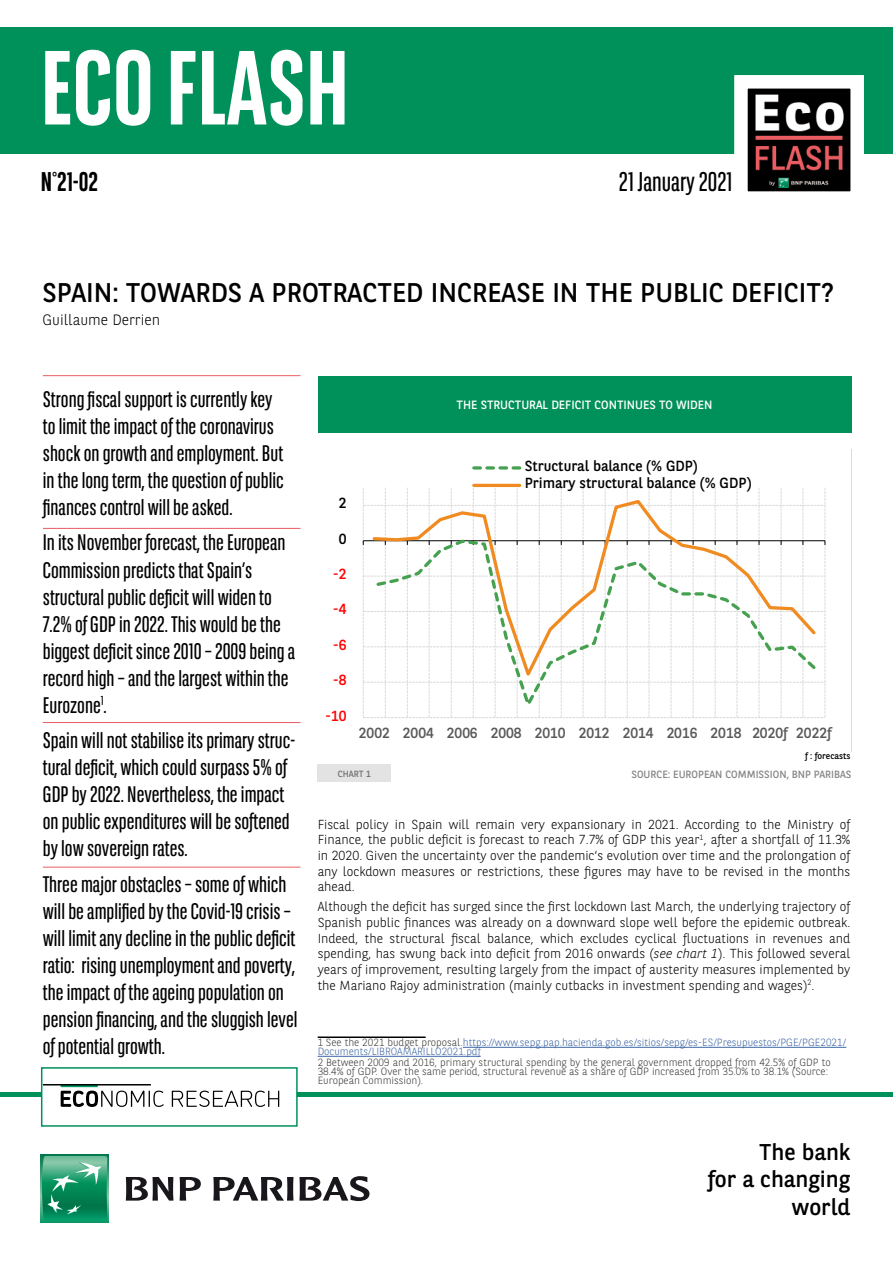
<style>
.page{position:relative;width:893px;height:1263px;background:#fff}
.page>*{position:absolute;margin:0;border:0;box-sizing:border-box;transform-origin:0 0}
.t1{font:700 105px "BNPP Sans Condensed";color:#fff}
.t2{font:27px "BNPP Sans";color:#000}
.t3{font:27px "BNPP Sans Condensed";color:#000}
.t4{font:700 27px "BNPP Sans Condensed";color:#000}
.t5{font:22.8px/27.3px "BNPP Sans";color:#000;text-align:right}
.t6{font:22.5px/27px "BNPP Sans Condensed";color:#000}
.t7{font:300 15px "BNPP Sans";color:#000}
.t8{font:14.7px/17.5px "BNPP Sans";letter-spacing:-.005em;color:#000}
.t9{font:14.7px "BNPP Sans";letter-spacing:-.01em;color:#595959}
.t10{font:14.7px "BNPP Sans";color:#f00}
.t11{font:300 13.05px/15.6px "BNPP Sans";color:#000;text-align:justify}
.t12{font:12px "BNPP Sans";color:#fff}
.t13{font:300 10.5px/9px "BNPP Sans";color:#3c3c3b}
.t14{font:300 10.5px/9px "BNPP Sans";color:#3f68a5}
.t15{font:10.5px "BNPP Sans";color:#878787}
.t16{font:9px "BNPP Sans";color:#000}
.t17{font:9px "BNPP Sans";color:#706f6f}
.s1{font-style:italic}
.s2{color:#3c3c3b}
</style>
<div class="page">
<div style="left:1px;top:27px;width:892px;height:127px;background:#00915b"></div>
<hr style="left:0;top:1093px;width:893px;height:4px;background:#00915b">
<svg style="left:41px;top:1155px;width:68px;height:68px"></svg>
<svg style="left:42px;top:1156px;width:65px;height:64px;background:#35a178"></svg>
<svg style="left:126px;top:1177px;width:47px;height:23px"></svg>
<svg style="left:180px;top:1177px;width:21px;height:23px"></svg>
<svg style="left:213px;top:1176px;width:156px;height:25px"></svg>
<svg style="left:734px;top:75px;width:130px;height:117px;background:#7c7271"></svg>
<div style="left:41px;top:1067px;width:257px;height:60px;background:#fff;border:2px solid #00915b"></div>
<svg style="left:172px;top:1090px;width:107px;height:17px"></svg>
<svg style="left:60px;top:1085px;width:104px;height:22px"></svg>
<hr style="left:43px;top:375px;width:257px;height:1px;background:#eb5c61">
<hr style="left:43px;top:1084px;width:108px;height:1px;background:#000">
<hr style="left:43px;top:528px;width:257px;height:1px;background:#eb5c61">
<hr style="left:43px;top:867px;width:257px;height:1px;background:#eb5c61">
<hr style="left:43px;top:722px;width:257px;height:1px;background:#eb5c61">
<svg style="left:363px;top:488px;width:462px;height:230px"></svg>
<svg style="left:370px;top:538px;width:449px;height:175px"></svg>
<svg style="left:371px;top:498px;width:448px;height:184px"></svg>
<svg style="left:474px;top:466px;width:46px;height:4px"></svg>
<hr style="left:474px;top:484px;width:46px;height:3px;background:#f08b21">
<div style="left:318px;top:376px;width:533px;height:56px;background:#00915b"></div>
<div style="left:318px;top:764px;width:73px;height:18px;background:#e3e3e3"></div>
<hr style="left:318px;top:1036px;width:108px;height:2px;background:#000">
<hr style="left:463px;top:1047px;width:383px;height:1px;background:#3f68a5">
<hr style="left:318px;top:1056px;width:163px;height:1px;background:#3f68a5">
<h1 class="t1" style="left:41px;top:27px;width:310px">ECO FLASH</h1>
<h2 class="t4" style="left:41px;top:166px;width:59px">N°21-02</h2>
<h2 class="t3" style="left:619px;top:165px;width:115px">21 January 2021</h2>
<h2 class="t2" style="left:42px;top:275px;width:793px">SPAIN: TOWARDS A PROTRACTED INCREASE IN THE PUBLIC DEFICIT?</h2>
<p class="t7" style="left:42px;top:309px;width:119px">Guillaume Derrien</p>
<h3 class="t6" style="left:43px;top:385px;width:242px">Strong fiscal support is currently key to limit the impact of the coronavirus shock on growth and employment. But in the long term, the question of public finances control will be asked.</h3>
<p class="t6" style="left:43px;top:529px;width:254px">In its November forecast, the European Commission predicts that Spain’s structural public deficit will widen to 7.2% of GDP in 2022. This would be the biggest deficit since 2010 – 2009 being a record high – and the largest within the Eurozone<sup>1</sup>.</p>
<h3 class="t6" style="left:43px;top:726px;width:254px">Spain will not stabilise its primary struc&shy;tural deficit, which could surpass 5% of GDP by 2022. Nevertheless, the impact on public expenditures will be softened by low sovereign rates.</h3>
<p class="t6" style="left:43px;top:870px;width:256px">Three major obstacles – some of which will be amplified by the Covid-19 crisis – will limit any decline in the public deficit ratio: rising unemployment and poverty, the impact of the ageing population on pension financing, and the sluggish level of potential growth.</p>
<p class="t12" style="left:457px;top:396px;width:257px">THE STRUCTURAL DEFICIT CONTINUES TO WIDEN</p>
<p class="t8" style="left:339px;top:494px;width:9px">2</p>
<p class="t8" style="left:339px;top:529px;width:9px">0</p>
<p class="t10" style="left:333px;top:564px;width:15px">-2</p>
<p class="t10" style="left:333px;top:599px;width:15px">-4</p>
<p class="t10" style="left:333px;top:635px;width:15px">-6</p>
<p class="t10" style="left:333px;top:670px;width:15px">-8</p>
<p class="t10" style="left:325px;top:705px;width:23px">-10</p>
<p class="t8" style="left:525px;top:456px;width:229px">Structural balance (% GDP)<br>Primary structural balance (% GDP)</p>
<p class="t9" style="left:359px;top:723px;width:474px">2002 2004 2006 2008 2010 2012 2014 2016 2018 2020f 2022f</p>
<p class="t16" style="left:805px;top:750px;width:47px">f : forecasts</p>
<p class="t17" style="left:338px;top:767px;width:35px">CHART 1</p>
<p class="t15" style="left:631px;top:767px;width:222px">SOURCE: EUROPEAN COMMISSION, BNP PARIBAS</p>
<p class="t11" style="left:318px;top:816px;width:534px">Fiscal policy in Spain will remain very expansionary in 2021. According to the Ministry of Finance, the public deficit is forecast to reach 7.7% of GDP this year<sup>1</sup>, after a shortfall of 11.3% in 2020. Given the uncertainty over the pandemic’s evolution over time and the prolongation of any lockdown measures or restrictions, these figures may have to be revised in the months ahead.</p>
<p class="t11" style="left:318px;top:898px;width:534px">Although the deficit has surged since the first lockdown last March, the underlying trajectory of Spanish public finances was already on a downward slope well before the epidemic outbreak.<br>Indeed, the structural fiscal balance, which excludes cyclical fluctuations in revenues and spending, has swung back into deficit from 2016 onwards (<span class="s1">see chart 1</span>). This followed several years of improvement, resulting largely from the impact of austerity measures implemented by the Mariano Rajoy administration (mainly cutbacks in investment spending and wages)<sup>2</sup>.</p>
<p class="t14" style="left:318px;top:1037px;width:530px"><span class="s2">1 See the 2021 budget proposal</span>.https://www.sepg.pap.hacienda.gob.es/sitios/sepg/es-ES/Presupuestos/PGE/PGE2021/<br>Documents/LIBROAMARILLO2021.pdf</p>
<p class="t13" style="left:318px;top:1058px;width:514px">2 Between 2009 and 2016, primary structural spending by the general government dropped from 42.5% of GDP to<br>38.4% of GDP. Over the same period, structural revenue as a share of GDP increased from 35.0% to 38.1% (Source:<br>European Commission).</p>
<h3 class="t5" style="left:708px;top:1137px;width:144px">The bank<br>for a changing world</h3>
</div>
